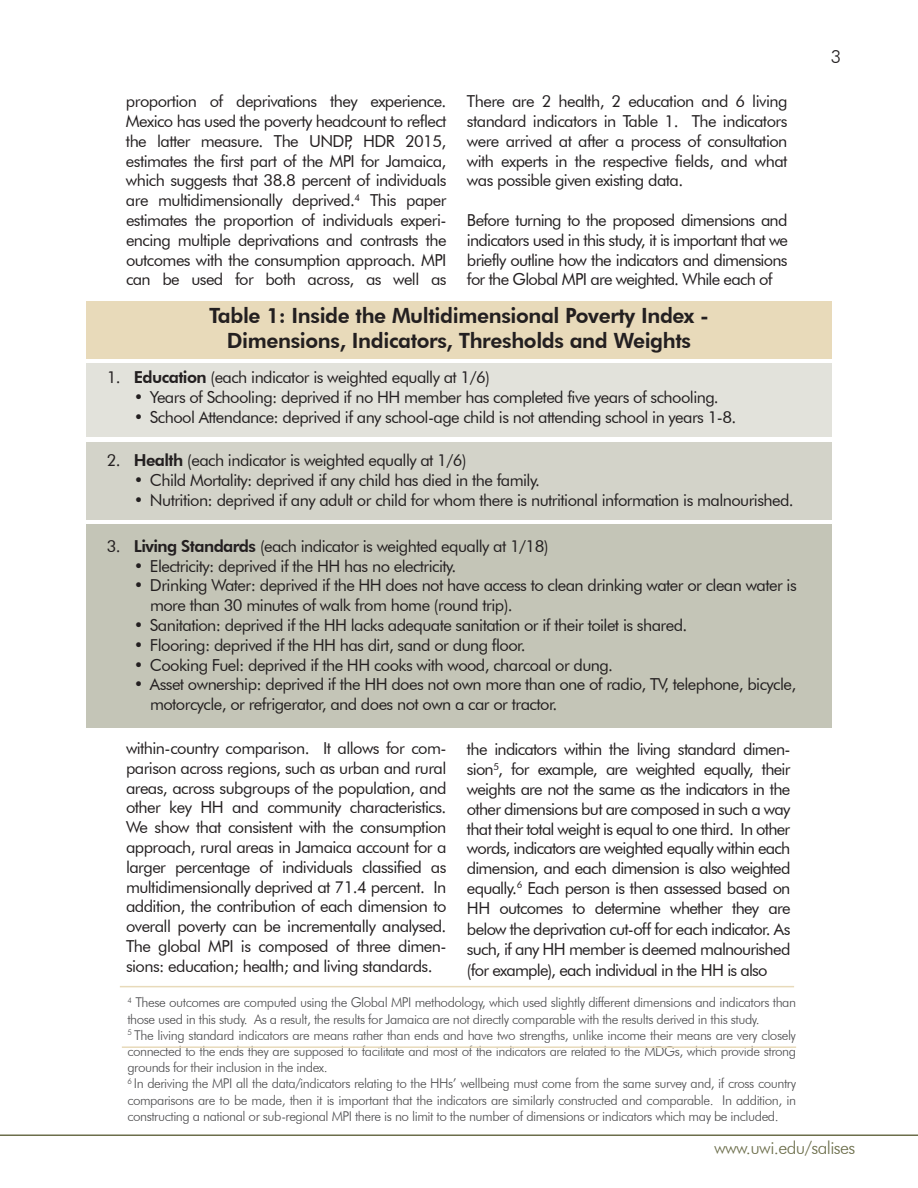
<style>
.page{position:relative;width:918px;height:1188px;background:#fff}
.page>*{position:absolute;margin:0;border:0;box-sizing:border-box;transform-origin:0 0}
.t1{font:800 21px/25.2px "Futura BT";letter-spacing:-.02em;color:#231f20;text-align:center}
.t2{font:300 18px "Futura BT";letter-spacing:-.035em;color:#6c6e4b}
.t3{font:300 18px "Futura BT";color:#231f20}
.t4{font:16.5px/19.8px "Futura BT";letter-spacing:-.035em;color:#231f20;text-align:justify}
.t5{font:300 13.5px/16.2px "Futura BT";letter-spacing:-.035em;color:#4d4d4f}
.s1{font-weight:800}
</style>
<div class="page">
<hr style="left:0;top:1134px;width:918px;height:2px;background:#6c6e4b">
<div style="left:86px;top:442px;width:746px;height:78px;background:#d3d3c9"></div>
<div style="left:86px;top:525px;width:746px;height:203px;background:#c4c5b7"></div>
<div style="left:86px;top:363px;width:746px;height:74px;background:#e2e2db"></div>
<hr style="left:122px;top:1046px;width:674px;height:2px;background:#e8daba">
<hr style="left:120px;top:986px;width:674px;height:1px;background:#e8daba">
<div style="left:86px;top:301px;width:746px;height:58px;background:#e8daba"></div>
<p class="t4" style="left:126px;top:91px;width:322px">proportion of deprivations they experience.<br>Mexico has used the poverty headcount to reflect the latter measure. The UNDP, HDR 2015, estimates the first part of the MPI for Jamaica, which suggests that 38.8 percent of individuals are multidimensionally deprived.<sup>4</sup> This paper estimates the proportion of individuals experi&shy;encing multiple deprivations and contrasts the outcomes with the consumption approach. MPI can be used for both across, as well as</p>
<p class="t4" style="left:467px;top:91px;width:322px">There are 2 health, 2 education and 6 living standard indicators in Table 1. The indicators were arrived at after a process of consultation with experts in the respective fields, and what was possible given existing data.</p>
<p class="t4" style="left:467px;top:210px;width:323px">Before turning to the proposed dimensions and indicators used in this study, it is important that we briefly outline how the indicators and dimensions for the Global MPI are weighted. While each of</p>
<p class="t1" style="left:209px;top:303px;width:501px">Table 1: Inside the Multidimensional Poverty Index -<br>Dimensions, Indicators, Thresholds and Weights</p>
<p class="t4" style="left:107px;top:368px;width:385px">1. <span class="s1">Education</span> (each indicator is weighted equally at 1/6)</p>
<p class="t4" style="left:134px;top:387px;width:587px">• Years of Schooling: deprived if no HH member has completed five years of schooling.</p>
<p class="t4" style="left:134px;top:407px;width:604px">• School Attendance: deprived if any school-age child is not attending school in years 1-8.</p>
<p class="t4" style="left:107px;top:450px;width:361px">2. <span class="s1">Health</span> (each indicator is weighted equally at 1/6)</p>
<p class="t4" style="left:134px;top:470px;width:408px">• Child Mortality: deprived if any child has died in the family.</p>
<p class="t4" style="left:134px;top:490px;width:662px">• Nutrition: deprived if any adult or child for whom there is nutritional information is malnourished.</p>
<p class="t4" style="left:107px;top:536px;width:443px">3. <span class="s1">Living Standards</span> (each indicator is weighted equally at 1/18)</p>
<p class="t4" style="left:134px;top:556px;width:324px">• Electricity: deprived if the HH has no electricity.</p>
<p class="t4" style="left:150px;top:575px;width:648px;text-indent:-16px">• Drinking Water: deprived if the HH does not have access to clean drinking water or clean water is more than 30 minutes of walk from home (round trip).</p>
<p class="t4" style="left:134px;top:615px;width:555px">• Sanitation: deprived if the HH lacks adequate sanitation or if their toilet is shared.</p>
<p class="t4" style="left:134px;top:635px;width:393px">• Flooring: deprived if the HH has dirt, sand or dung floor.</p>
<p class="t4" style="left:134px;top:655px;width:481px">• Cooking Fuel: deprived if the HH cooks with wood, charcoal or dung.</p>
<p class="t4" style="left:150px;top:674px;width:648px;text-indent:-16px">• Asset ownership: deprived if the HH does not own more than one of radio, TV, telephone, bicycle, motorcycle, or refrigerator, and does not own a car or tractor.</p>
<p class="t4" style="left:126px;top:738px;width:322px">within-country comparison. It allows for com&shy;parison across regions, such as urban and rural areas, across subgroups of the population, and other key HH and community characteristics.<br>We show that consistent with the consumption approach, rural areas in Jamaica account for a larger percentage of individuals classified as multidimensionally deprived at 71.4 percent. In addition, the contribution of each dimension to overall poverty can be incrementally analysed.<br>The global MPI is composed of three dimen&shy;sions: education; health; and living standards.</p>
<p class="t4" style="left:467px;top:739px;width:325px">the indicators within the living standard dimen&shy;sion<sup>5</sup>, for example, are weighted equally, their weights are not the same as the indicators in the other dimensions but are composed in such a way that their total weight is equal to one third. In other words, indicators are weighted equally within each dimension, and each dimension is also weighted equally.<sup>6</sup> Each person is then assessed based on HH outcomes to determine whether they are below the deprivation cut-off for each indicator. As such, if any HH member is deemed malnourished (for example), each individual in the HH is also</p>
<p class="t5" style="left:127px;top:994px;width:670px"><sup>4</sup> These outcomes are computed using the Global MPI methodology, which used slightly different dimensions and indicators than those used in this study. As a result, the results for Jamaica are not directly comparable with the results derived in this study.<br><sup>5</sup> The living standard indicators are means rather than ends and have two strengths, unlike income their means are very closely connected to the ends they are supposed to facilitate and most of the indicators are related to the MDGs, which provide strong grounds for their inclusion in the index.<br><sup>6</sup> In deriving the MPI all the data/indicators relating to the HHs’ wellbeing must come from the same survey and, if cross country comparisons are to be made, then it is important that the indicators are similarly constructed and comparable. In addition, in constructing a national or sub-regional MPI there is no limit to the number of dimensions or indicators which may be included.</p>
<p class="t3" style="left:831px;top:46px;width:12px">3</p>
<p class="t2" style="left:714px;top:1137px;width:143px">www.uwi.edu/salises</p>
</div>
